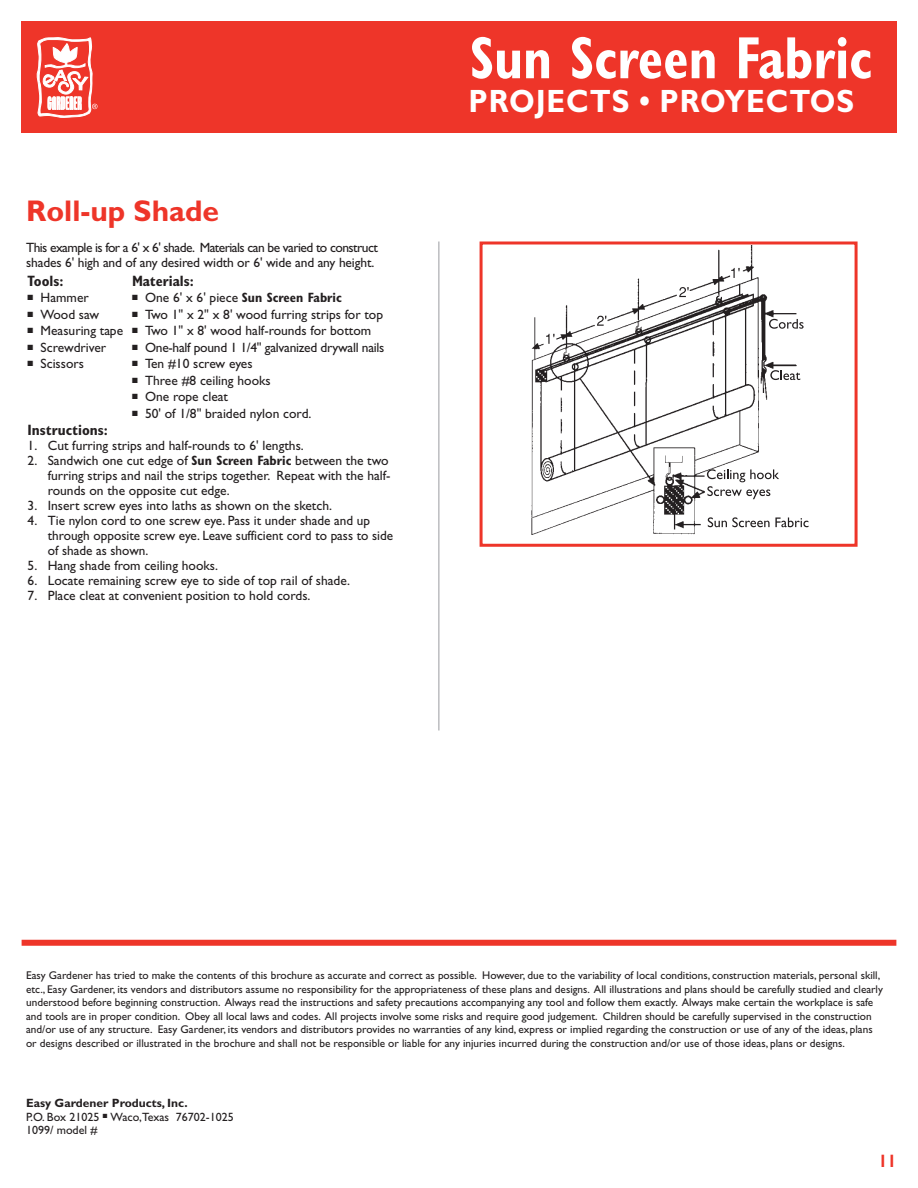
<style>
.page{position:relative;width:918px;height:1188px;background:#fff}
.page>*{position:absolute;margin:0;border:0;box-sizing:border-box;transform-origin:0 0}
.t1{font:700 condensed 59.85px "Gill Sans";color:#fff;scale:.91 1}
.t2{font:700 32.4px "Gill Sans";letter-spacing:.03em;color:#fff;scale:.91 1}
.t3{font:700 30px "Gill Sans";color:#ee3529}
.t4{font:700 18px "Gill Sans";color:#ee3529;scale:.91 1}
.t5{font:700 condensed 15px "Gill Sans";color:#231f20}
.t6{font:13.5px/15px "Gill Sans";color:#231f20}
.t7{font:13.5px/15px "Gill Sans";letter-spacing:-.04em;color:#231f20}
.t8{font:13.5px "Gill Sans";letter-spacing:-.02em;color:#231f20}
.t9{font:700 condensed 13.5px "Gill Sans";color:#231f20}
.t10{font:12px/13.5px "Gill Sans";color:#231f20}
.t11{font:11.25px/13.5px "Gill Sans";color:#231f20}
.s1{font-weight:400;font-stretch:normal}
.s2{font-weight:700;font-stretch:condensed}
.s3{font-weight:700}
</style>
<div class="page">
<div style="left:22px;top:22px;width:446px;height:111px;background:#ee3529"></div>
<div style="left:453px;top:22px;width:443px;height:111px;background:#ee3529"></div>
<svg style="left:37px;top:37px;width:61px;height:81px"></svg>
<img style="left:531px;top:246px;width:266px;height:289px">
<svg style="left:546px;top:334px;width:9px;height:10px"></svg>
<svg style="left:597px;top:316px;width:9px;height:10px"></svg>
<svg style="left:679px;top:287px;width:10px;height:10px"></svg>
<svg style="left:731px;top:268px;width:9px;height:10px"></svg>
<svg style="left:769px;top:319px;width:35px;height:10px"></svg>
<svg style="left:770px;top:370px;width:30px;height:10px"></svg>
<svg style="left:707px;top:469px;width:72px;height:30px"></svg>
<svg style="left:708px;top:517px;width:101px;height:10px"></svg>
<div style="left:480px;top:242px;width:378px;height:305px;border:3px solid #ee3529"></div>
<hr style="left:438px;top:242px;width:2px;height:489px;background:#bcbdc0">
<div style="left:22px;top:940px;width:874px;height:6px;background:#ee3529"></div>
<h1 class="t1" style="left:470px;top:35px;width:444px">Sun Screen Fabric</h1>
<h3 class="t3" style="left:26px;top:199px;width:195px">Roll-up Shade</h3>
<p class="t7" style="left:26px;top:241px;width:353px">This example is for a 6' x 6' shade. Materials can be varied to construct shades 6' high and of any desired width or 6' wide and any height.</p>
<h3 class="t5" style="left:28px;top:275px;width:37px">Tools:</h3>
<p class="t6" style="left:28px;top:291px;width:63px">■ Hammer</p>
<p class="t6" style="left:28px;top:308px;width:73px">■ Wood saw</p>
<p class="t6" style="left:28px;top:324px;width:97px">■ Measuring tape</p>
<p class="t6" style="left:28px;top:341px;width:80px">■ Screwdriver</p>
<p class="t6" style="left:28px;top:357px;width:58px">■ Scissors</p>
<h3 class="t5" style="left:132px;top:275px;width:63px">Materials:</h3>
<p class="t9" style="left:132px;top:293px;width:211px">■ <span class="s1">One 6' x 6' piece</span> Sun Screen Fabric</p>
<p class="t6" style="left:132px;top:308px;width:253px">■ Two 1" x 2" x 8' wood furring strips for top</p>
<p class="t6" style="left:132px;top:324px;width:241px">■ Two 1" x 8' wood half-rounds for bottom</p>
<p class="t8" style="left:132px;top:342px;width:254px">■ One-half pound 1 1/4" galvanized drywall nails</p>
<p class="t6" style="left:132px;top:357px;width:122px">■ Ten #10 screw eyes</p>
<p class="t6" style="left:132px;top:374px;width:140px">■ Three #8 ceiling hooks</p>
<p class="t6" style="left:132px;top:390px;width:98px">■ One rope cleat</p>
<p class="t6" style="left:132px;top:407px;width:181px">■ 50' of 1/8" braided nylon cord.</p>
<h3 class="t5" style="left:28px;top:425px;width:82px">Instructions:</h3>
<p class="t6" style="left:28px;top:440px;width:278px">1. Cut furring strips and half-rounds to 6' lengths.</p>
<p class="t6" style="left:48px;top:455px;width:344px;text-indent:-20px">2. Sandwich one cut edge of <span class="s2">Sun Screen Fabric</span> between the two furring strips and nail the strips together. Repeat with the half&shy;rounds on the opposite cut edge.</p>
<p class="t6" style="left:28px;top:500px;width:306px">3. Insert screw eyes into laths as shown on the sketch.</p>
<p class="t6" style="left:48px;top:515px;width:347px;text-indent:-20px">4. Tie nylon cord to one screw eye. Pass it under shade and up through opposite screw eye. Leave sufficient cord to pass to side of shade as shown.</p>
<p class="t6" style="left:28px;top:560px;width:192px">5. Hang shade from ceiling hooks.</p>
<p class="t6" style="left:28px;top:575px;width:324px">6. Locate remaining screw eye to side of top rail of shade.</p>
<p class="t6" style="left:28px;top:590px;width:284px">7. Place cleat at convenient position to hold cords.</p>
<h2 class="t2" style="left:469px;top:88px;width:425px">PROJECTS • PROYECTOS</h2>
<p class="t11" style="left:26px;top:970px;width:858px">Easy Gardener has tried to make the contents of this brochure as accurate and correct as possible. However, due to the variability of local conditions, construction materials, personal skill, etc., Easy Gardener, its vendors and distributors assume no responsibility for the appropriateness of these plans and designs. All illustrations and plans should be carefully studied and clearly understood before beginning construction. Always read the instructions and safety precautions accompanying any tool and follow them exactly. Always make certain the workplace is safe and tools are in proper condition. Obey all local laws and codes. All projects involve some risks and require good judgement. Children should be carefully supervised in the construction and/or use of any structure. Easy Gardener, its vendors and distributors provides no warranties of any kind, express or implied regarding the construction or use of any of the ideas, plans or designs described or illustrated in the brochure and shall not be responsible or liable for any injuries incurred during the construction and/or use of those ideas, plans or designs.</p>
<p class="t10" style="left:26px;top:1097px;width:209px"><span class="s3">Easy Gardener Products, Inc.<br></span>P.O. Box 21025 ■ Waco,Texas 76702-1025<br>1099/ model #</p>
<h3 class="t4" style="left:878px;top:1154px;width:21px">11</h3>
</div>
